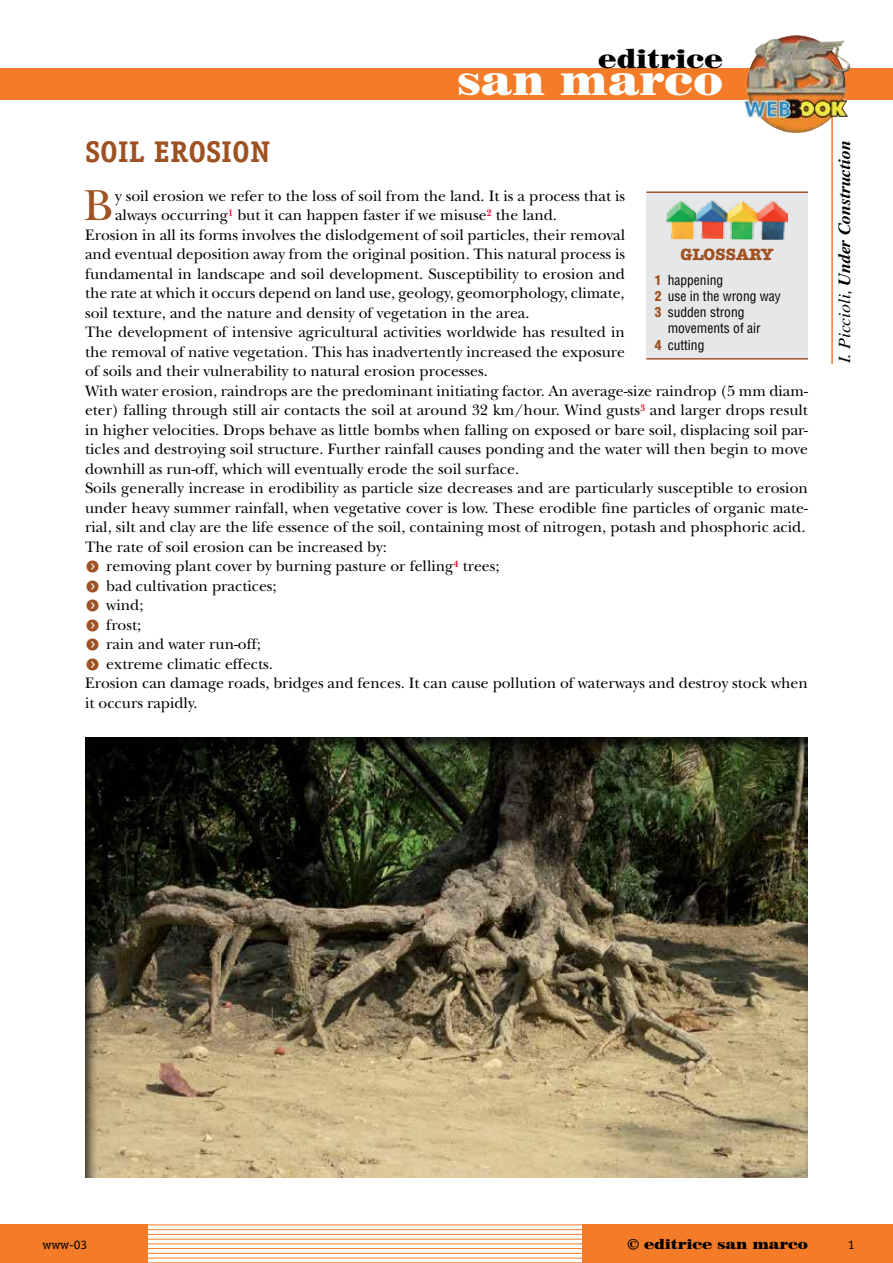
<style>
.page{position:relative;width:893px;height:1263px;background:#fff}
.page>*{position:absolute;margin:0;border:0;box-sizing:border-box;transform-origin:0 0}
._002_testo_prima_rig{font:45.3px "New Baskerville Std";color:#9e5224}
.t1{font:900 43.5px "Century 725 BT";color:#fff}
._001_tit__sottoparag{font:700 30px "Officina Serif Std";color:#9e5224}
.t2{font:900 27px "Century 725 BT";color:#000}
.t3{font:italic 700 17.1px "Times LT Std";letter-spacing:-.01em;color:#000;scale:1.05 1}
._004_glossario_tit{font:700 16.5px "American Typewriter Std";color:#9e5224}
._002_testo{font:15.75px/19.5px "New Baskerville Std";color:#000;text-align:justify}
._002_testo_cappello{font:15.75px "New Baskerville Std";color:#000}
._002_testo_prima_rig-2{font:15.75px/19.5px "New Baskerville Std";color:#000}
.t4{font:900 14.25px "Century 725 BT";letter-spacing:-.01em;color:#000;scale:1.05 1}
._004_glossario{font:condensed 13.5px/16.2px "Helvetica LT Std";color:#000}
._004_glossario_prima{font:condensed 13.5px "Helvetica LT Std";color:#000}
._004_glossario_ultim{font:condensed 13.5px "Helvetica LT Std";color:#000}
.t5{font:12.9px "Officina Serif Std";color:#000;scale:1.05 1}
.s1{font-weight:900;color:#9e5224}
.s2{font-weight:400}
</style>
<div class="page">
<div style="left:0;top:1225px;width:147px;height:38px;background:#f47b27"></div>
<div style="left:583px;top:1225px;width:310px;height:38px;background:#f47b27"></div>
<hr style="left:145px;top:1224px;width:442px;height:1px;background:#f47b27">
<hr style="left:145px;top:1229px;width:442px;height:1px;background:#f47b27">
<hr style="left:145px;top:1234px;width:442px;height:1px;background:#f47b27">
<hr style="left:145px;top:1239px;width:442px;height:1px;background:#f47b27">
<hr style="left:145px;top:1243px;width:442px;height:1px;background:#f47b27">
<hr style="left:145px;top:1248px;width:442px;height:1px;background:#f47b27">
<hr style="left:145px;top:1253px;width:442px;height:1px;background:#f47b27">
<hr style="left:145px;top:1258px;width:442px;height:1px;background:#f47b27">
<hr style="left:145px;top:1262px;width:442px;height:1px;background:#f47b27">
<hr style="left:831px;top:113px;width:2px;height:251px;background:#f47b27">
<div style="left:0;top:68px;width:893px;height:32px;background:#f47b27"></div>
<img style="left:744px;top:35px;width:55px;height:98px">
<div style="left:646px;top:192px;width:162px;height:166px;background:#e6e7e8"></div>
<hr style="left:646px;top:191px;width:162px;height:2px;background:#9e5224">
<hr style="left:646px;top:358px;width:162px;height:2px;background:#9e5224">
<img style="left:666px;top:201px;width:122px;height:39px">
<div style="left:85px;top:735px;width:723px;height:443px;background:#000;opacity:.75"></div>
<h3 class="t2" style="left:598px;top:42px;width:126px">editrice</h3>
<h2 class="t1" style="left:456px;top:53px;width:268px">san marco</h2>
<p class="_001_tit__sottoparag" style="left:85px;top:133px;width:187px">SOIL EROSION</p>
<p class="_002_testo_prima_rig" style="left:84px;top:179px;width:30px">B</p>
<p class="_002_testo_prima_rig-2" style="left:115px;top:186px;width:512px">y soil erosion we refer to the loss of soil from the land. It is a process that is always occurring<sup>1</sup> but it can happen faster if we misuse<sup>2</sup> the land.</p>
<p class="_002_testo" style="left:85px;top:225px;width:542px">Erosion in all its forms involves the dislodgement of soil particles, their removal and eventual deposition away from the original position. This natural process is fundamental in landscape and soil development. Susceptibility to erosion and the rate at which it occurs depend on land use, geology, geomorphology, climate, soil texture, and the nature and density of vegetation in the area.</p>
<p class="_002_testo" style="left:85px;top:323px;width:542px">The development of intensive agricultural activities worldwide has resulted in the removal of native vegetation. This has inadvertently increased the exposure of soils and their vulnerability to natural erosion processes.</p>
<p class="_002_testo" style="left:85px;top:381px;width:724px">With water erosion, raindrops are the predominant initiating factor. An average-size raindrop (5 mm diam&shy;eter) falling through still air contacts the soil at around 32 km/hour. Wind gusts<sup>3</sup> and larger drops result in higher velocities. Drops behave as little bombs when falling on exposed or bare soil, displacing soil par&shy;ticles and destroying soil structure. Further rainfall causes ponding and the water will then begin to move downhill as run-off, which will eventually erode the soil surface.</p>
<p class="_002_testo" style="left:85px;top:479px;width:724px">Soils generally increase in erodibility as particle size decreases and are particularly susceptible to erosion under heavy summer rainfall, when vegetative cover is low. These erodible fine particles of organic mate&shy;rial, silt and clay are the life essence of the soil, containing most of nitrogen, potash and phosphoric acid.</p>
<p class="_002_testo" style="left:85px;top:537px;width:303px">The rate of soil erosion can be increased by:</p>
<p class="_002_testo_cappello" style="left:85px;top:557px;width:416px"><sub>f</sub> removing plant cover by burning pasture or felling<sup>4</sup> trees;</p>
<p class="_002_testo_cappello" style="left:85px;top:577px;width:193px"><sub>f</sub> bad cultivation practices;</p>
<p class="_002_testo_cappello" style="left:85px;top:596px;width:60px"><sub>f</sub> wind;</p>
<p class="_002_testo_cappello" style="left:85px;top:616px;width:58px"><sub>f</sub> frost;</p>
<p class="_002_testo_cappello" style="left:85px;top:635px;width:177px"><sub>f</sub> rain and water run-off;</p>
<p class="_002_testo_cappello" style="left:85px;top:655px;width:189px"><sub>f</sub> extreme climatic effects.</p>
<p class="_002_testo" style="left:85px;top:674px;width:724px">Erosion can damage roads, bridges and fences. It can cause pollution of waterways and destroy stock when it occurs rapidly.</p>
<p class="_004_glossario_tit" style="left:680px;top:244px;width:95px">GLOSSARY</p>
<p class="_004_glossario_prima" style="left:655px;top:271px;width:70px"><span class="s1">1</span> happening</p>
<p class="_004_glossario" style="left:655px;top:288px;width:128px"><span class="s1">2</span> use in the wrong way</p>
<p class="_004_glossario" style="left:668px;top:304px;width:94px;text-indent:-13px"><span class="s1">3</span> sudden strong movements of air</p>
<p class="_004_glossario_ultim" style="left:655px;top:336px;width:51px"><span class="s1">4</span> cutting</p>
<p class="t3" style="left:834px;top:363px;width:214px;rotate:-90deg"><span class="s2">I. Piccioli,</span> Under Construction</p>
<p class="t4" style="left:627px;top:1235px;width:174px">© editrice san marco</p>
<p class="t5" style="left:43px;top:1237px;width:44px">www-03</p>
<p class="t5" style="left:848px;top:1237px;width:8px">1</p>
</div>
